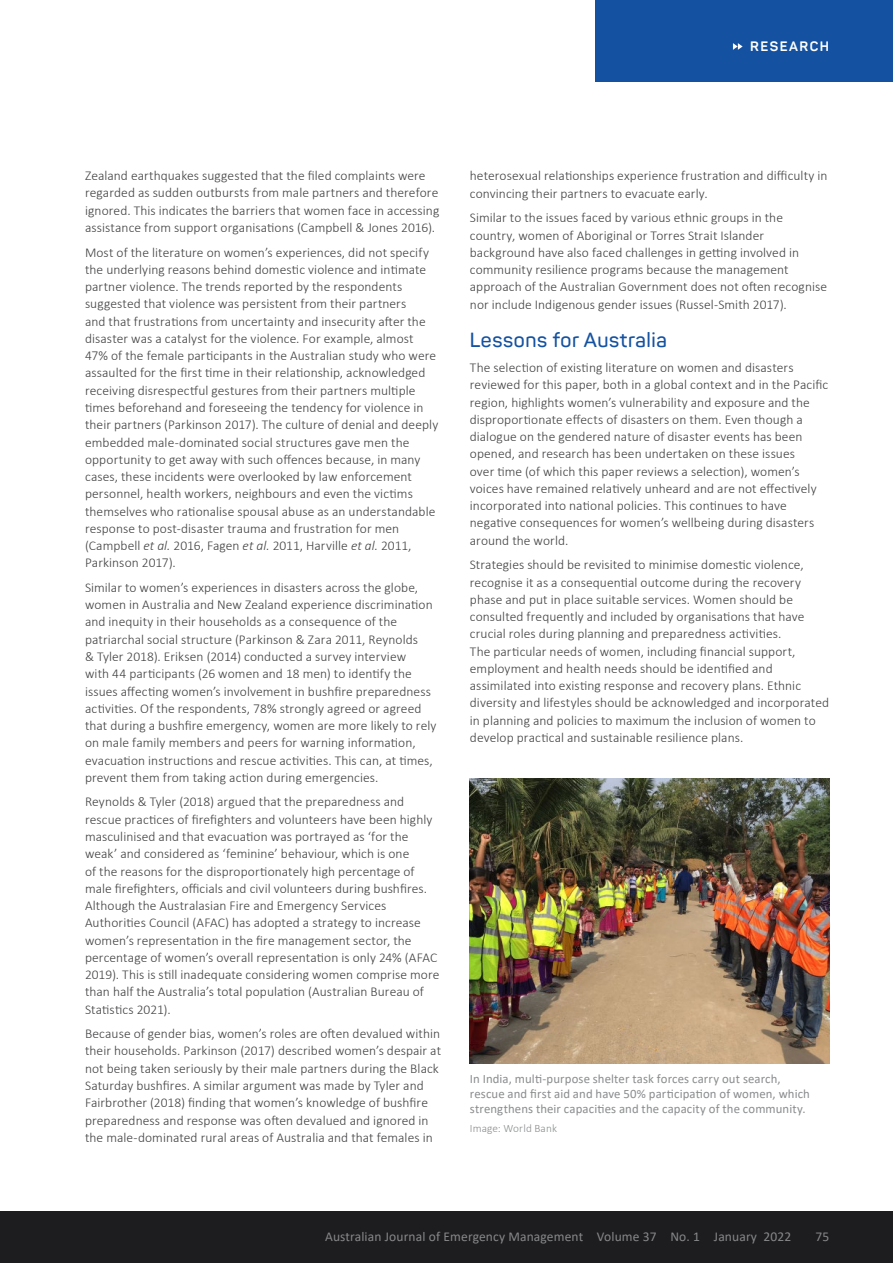
<style>
.page{position:relative;width:893px;height:1263px;background:#fff}
.page>*{position:absolute;margin:0;border:0;box-sizing:border-box;transform-origin:0 0}
.t1{font:600 20.25px "Panton";letter-spacing:.03em;color:#1452a1}
.t2{font:300 13.5px/17.2px "Calibri";letter-spacing:.005em;color:#414042}
.t3{font:13.5px "Calibri";letter-spacing:.01em;color:#868788}
.t4{font:700 13.5px "Panton";letter-spacing:.11em;color:#fff}
.t5{font:12.75px/15px "Calibri";letter-spacing:.01em;color:#8a8c8e}
.t6{font:300 11.25px "Calibri";letter-spacing:.01em;color:#8a8c8e}
.s1{font-style:italic}
</style>
<div class="page">
<div style="left:596px;top:0;width:297px;height:81px;background:#1452a1"></div>
<svg style="left:733px;top:43px;width:10px;height:7px"></svg>
<div style="left:0;top:1212px;width:893px;height:51px;background:#1d1d1f"></div>
<img style="left:470px;top:778px;width:360px;height:285px">
<p class="t4" style="left:750px;top:38px;width:80px">RESEARCH</p>
<p class="t2" style="left:85px;top:167px;width:356px">Zealand earthquakes suggested that the filed complaints were regarded as sudden outbursts from male partners and therefore ignored. This indicates the barriers that women face in accessing assistance from support organisations (Campbell &amp; Jones 2016).</p>
<p class="t2" style="left:85px;top:243px;width:355px">Most of the literature on women’s experiences, did not specify the underlying reasons behind domestic violence and intimate partner violence. The trends reported by the respondents suggested that violence was persistent from their partners<br>and that frustrations from uncertainty and insecurity after the disaster was a catalyst for the violence. For example, almost 47% of the female participants in the Australian study who were assaulted for the first time in their relationship, acknowledged receiving disrespectful gestures from their partners multiple times beforehand and foreseeing the tendency for violence in their partners (Parkinson 2017). The culture of denial and deeply embedded male-dominated social structures gave men the opportunity to get away with such offences because, in many cases, these incidents were overlooked by law enforcement personnel, health workers, neighbours and even the victims themselves who rationalise spousal abuse as an understandable response to post-disaster trauma and frustration for men (Campbell <span class="s1">et al.</span> 2016, Fagen <span class="s1">et al.</span> 2011, Harville <span class="s1">et al.</span> 2011, Parkinson 2017).</p>
<p class="t2" style="left:85px;top:579px;width:353px">Similar to women’s experiences in disasters across the globe, women in Australia and New Zealand experience discrimination and inequity in their households as a consequence of the patriarchal social structure (Parkinson &amp; Zara 2011, Reynolds<br>&amp; Tyler 2018). Eriksen (2014) conducted a survey interview<br>with 44 participants (26 women and 18 men) to identify the issues affecting women’s involvement in bushfire preparedness activities. Of the respondents, 78% strongly agreed or agreed that during a bushfire emergency, women are more likely to rely on male family members and peers for warning information, evacuation instructions and rescue activities. This can, at times, prevent them from taking action during emergencies.</p>
<p class="t2" style="left:85px;top:793px;width:356px">Reynolds &amp; Tyler (2018) argued that the preparedness and rescue practices of firefighters and volunteers have been highly masculinised and that evacuation was portrayed as ‘for the weak’ and considered as ‘feminine’ behaviour, which is one<br>of the reasons for the disproportionately high percentage of male firefighters, officials and civil volunteers during bushfires.<br>Although the Australasian Fire and Emergency Services Authorities Council (AFAC) has adopted a strategy to increase women’s representation in the fire management sector, the percentage of women’s overall representation is only 24% (AFAC 2019). This is still inadequate considering women comprise more than half the Australia’s total population (Australian Bureau of Statistics 2021).</p>
<p class="t2" style="left:85px;top:1025px;width:358px">Because of gender bias, women’s roles are often devalued within their households. Parkinson (2017) described women’s despair at not being taken seriously by their male partners during the Black Saturday bushfires. A similar argument was made by Tyler and Fairbrother (2018) finding that women’s knowledge of bushfire preparedness and response was often devalued and ignored in the male-dominated rural areas of Australia and that females in</p>
<p class="t2" style="left:470px;top:167px;width:359px">heterosexual relationships experience frustration and difficulty in convincing their partners to evacuate early.</p>
<p class="t2" style="left:470px;top:209px;width:359px">Similar to the issues faced by various ethnic groups in the country, women of Aboriginal or Torres Strait Islander background have also faced challenges in getting involved in community resilience programs because the management approach of the Australian Government does not often recognise nor include Indigenous gender issues (Russel-Smith 2017).</p>
<h1 class="t1" style="left:470px;top:328px;width:199px">Lessons for Australia</h1>
<p class="t2" style="left:470px;top:359px;width:360px">The selection of existing literature on women and disasters reviewed for this paper, both in a global context and in the Pacific region, highlights women’s vulnerability and exposure and the disproportionate effects of disasters on them. Even though a dialogue on the gendered nature of disaster events has been opened, and research has been undertaken on these issues<br>over time (of which this paper reviews a selection), women’s voices have remained relatively unheard and are not effectively incorporated into national policies. This continues to have negative consequences for women’s wellbeing during disasters around the world.</p>
<p class="t2" style="left:470px;top:556px;width:361px">Strategies should be revisited to minimise domestic violence, recognise it as a consequential outcome during the recovery phase and put in place suitable services. Women should be consulted frequently and included by organisations that have crucial roles during planning and preparedness activities.<br>The particular needs of women, including financial support, employment and health needs should be identified and assimilated into existing response and recovery plans. Ethnic diversity and lifestyles should be acknowledged and incorporated in planning and policies to maximum the inclusion of women to develop practical and sustainable resilience plans.</p>
<p class="t5" style="left:470px;top:1071px;width:342px">In India, multi-purpose shelter task forces carry out search, rescue and first aid and have 50% participation of women, which strengthens their capacities and the capacity of the community.</p>
<p class="t6" style="left:470px;top:1122px;width:89px">Image: World Bank</p>
<p class="t3" style="left:325px;top:1227px;width:468px">Australian Journal of Emergency Management Volume 37 No. 1 January 2022</p>
<p class="t3" style="left:815px;top:1227px;width:15px">75</p>
</div>
